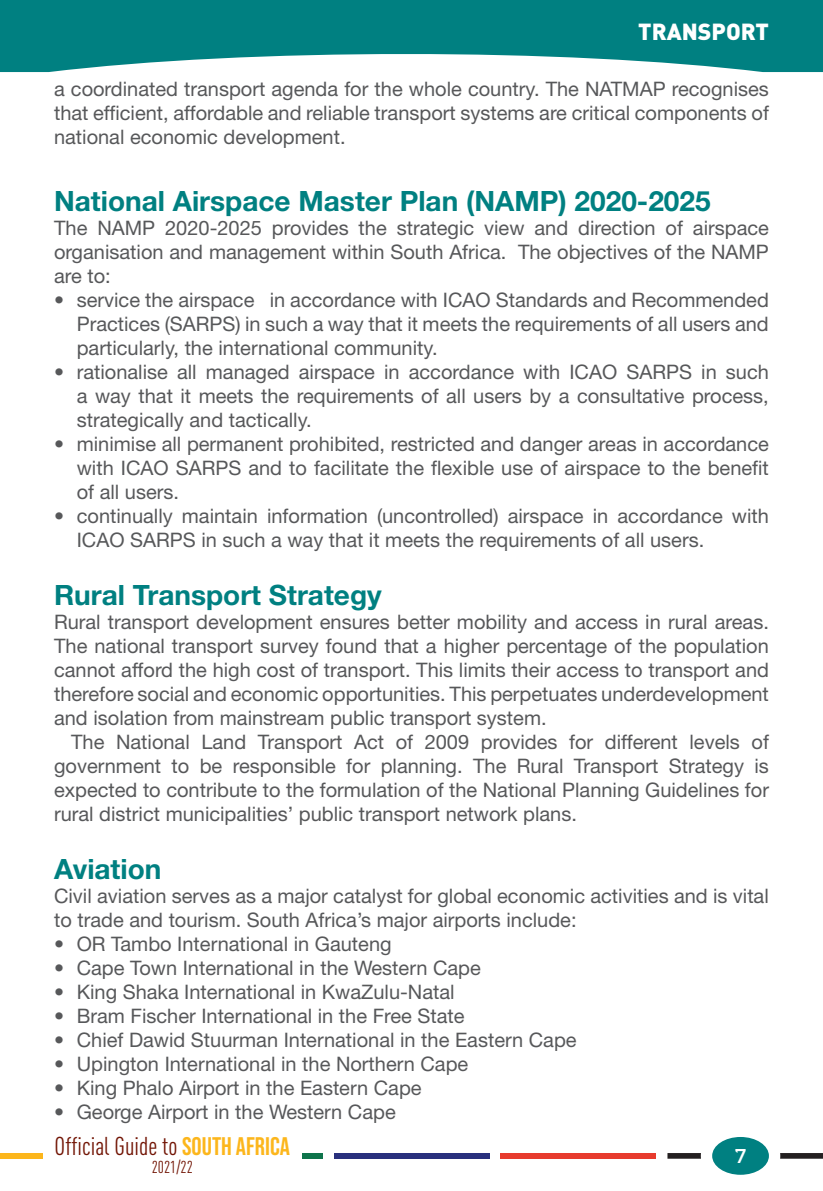
<style>
.page{position:relative;width:823px;height:1191px;background:#fff}
.page>*{position:absolute;margin:0;border:0;box-sizing:border-box;transform-origin:0 0}
.Sub_Heading{font:700 28px "Helvetica Neue LT Std";color:#008081}
.t1{font:condensed 25.4px "DIN Pro";color:#721505}
.t2{font:900 23px "DIN Pro";color:#fff}
.Body{font:20px/24px "Helvetica Neue LT Std";color:#57585a;text-align:justify}
.t3{font:20px "Trueno Rg";color:#fff}
.t4{font:condensed 17px "DIN Pro";color:#721505}
.s1{font-family:"Bebas Neue";font-stretch:normal;color:#fcb61c}
</style>
<div class="page">
<svg style="left:0;top:0;width:822px;height:72px;background:#259293"></svg>
<div style="left:0;top:1153px;width:43px;height:5px;background:#fcb61c"></div>
<div style="left:302px;top:1153px;width:20px;height:5px;background:#0e744b"></div>
<div style="left:333px;top:1153px;width:156px;height:5px;background:#29307d"></div>
<div style="left:500px;top:1153px;width:155px;height:5px;background:#e73b2e"></div>
<svg style="left:667px;top:1153px;width:33px;height:5px"></svg>
<svg style="left:780px;top:1153px;width:42px;height:5px"></svg>
<div style="left:711px;top:1137px;width:57px;height:37px;background:#008081;border-radius:50%"></div>
<p class="t2" style="left:638px;top:12px;width:132px">TRANSPORT</p>
<p class="Body" style="left:54px;top:77px;width:716px">a coordinated transport agenda for the whole country. The NATMAP recognises that efficient, affordable and reliable transport systems are critical components of national economic development.</p>
<p class="Sub_Heading" style="left:54px;top:184px;width:657px">National Airspace Master Plan (NAMP) 2020-2025</p>
<p class="Body" style="left:54px;top:216px;width:716px">The NAMP 2020-2025 provides the strategic view and direction of airspace organisation and management within South Africa. The objectives of the NAMP are to:</p>
<p class="Body" style="left:77px;top:288px;width:693px;text-indent:-23px">• service the airspace in accordance with ICAO Standards and Recommended Practices (SARPS) in such a way that it meets the requirements of all users and particularly, the international community.</p>
<p class="Body" style="left:77px;top:360px;width:693px;text-indent:-23px">• rationalise all managed airspace in accordance with ICAO SARPS in such a way that it meets the requirements of all users by a consultative process, strategically and tactically.</p>
<p class="Body" style="left:77px;top:432px;width:693px;text-indent:-23px">• minimise all permanent prohibited, restricted and danger areas in accordance with ICAO SARPS and to facilitate the flexible use of airspace to the benefit of all users.</p>
<p class="Body" style="left:77px;top:504px;width:693px;text-indent:-23px">• continually maintain information (uncontrolled) airspace in accordance with<br>ICAO SARPS in such a way that it meets the requirements of all users.</p>
<p class="Sub_Heading" style="left:54px;top:578px;width:329px">Rural Transport Strategy</p>
<p class="Body" style="left:54px;top:609px;width:716px">Rural transport development ensures better mobility and access in rural areas.<br>The national transport survey found that a higher percentage of the population cannot afford the high cost of transport. This limits their access to transport and therefore social and economic opportunities. This perpetuates underdevelopment and isolation from mainstream public transport system.</p>
<p class="Body" style="left:54px;top:729px;width:716px;text-indent:17px">The National Land Transport Act of 2009 provides for different levels of government to be responsible for planning. The Rural Transport Strategy is expected to contribute to the formulation of the National Planning Guidelines for rural district municipalities’ public transport network plans.</p>
<p class="Sub_Heading" style="left:54px;top:851px;width:109px">Aviation</p>
<p class="Body" style="left:54px;top:883px;width:715px">Civil aviation serves as a major catalyst for global economic activities and is vital</p>
<p class="Body" style="left:54px;top:907px;width:523px">to trade and tourism. South Africa’s major airports include:</p>
<p class="Body" style="left:54px;top:931px;width:339px">• OR Tambo International in Gauteng</p>
<p class="Body" style="left:54px;top:955px;width:428px">• Cape Town International in the Western Cape</p>
<p class="Body" style="left:54px;top:979px;width:402px">• King Shaka International in KwaZulu-Natal</p>
<p class="Body" style="left:54px;top:1003px;width:412px">• Bram Fischer International in the Free State</p>
<p class="Body" style="left:54px;top:1027px;width:523px">• Chief Dawid Stuurman International in the Eastern Cape</p>
<p class="Body" style="left:54px;top:1051px;width:415px">• Upington International in the Northern Cape</p>
<p class="Body" style="left:54px;top:1075px;width:369px">• King Phalo Airport in the Eastern Cape</p>
<p class="Body" style="left:54px;top:1099px;width:343px">• George Airport in the Western Cape</p>
<p class="t1" style="left:55px;top:1127px;width:237px">Official Guide to <span class="s1">SOUTH AFRICA</span></p>
<p class="t4" style="left:152px;top:1154px;width:43px">2021/22</p>
<p class="t3" style="left:734px;top:1143px;width:13px">7</p>
</div>
